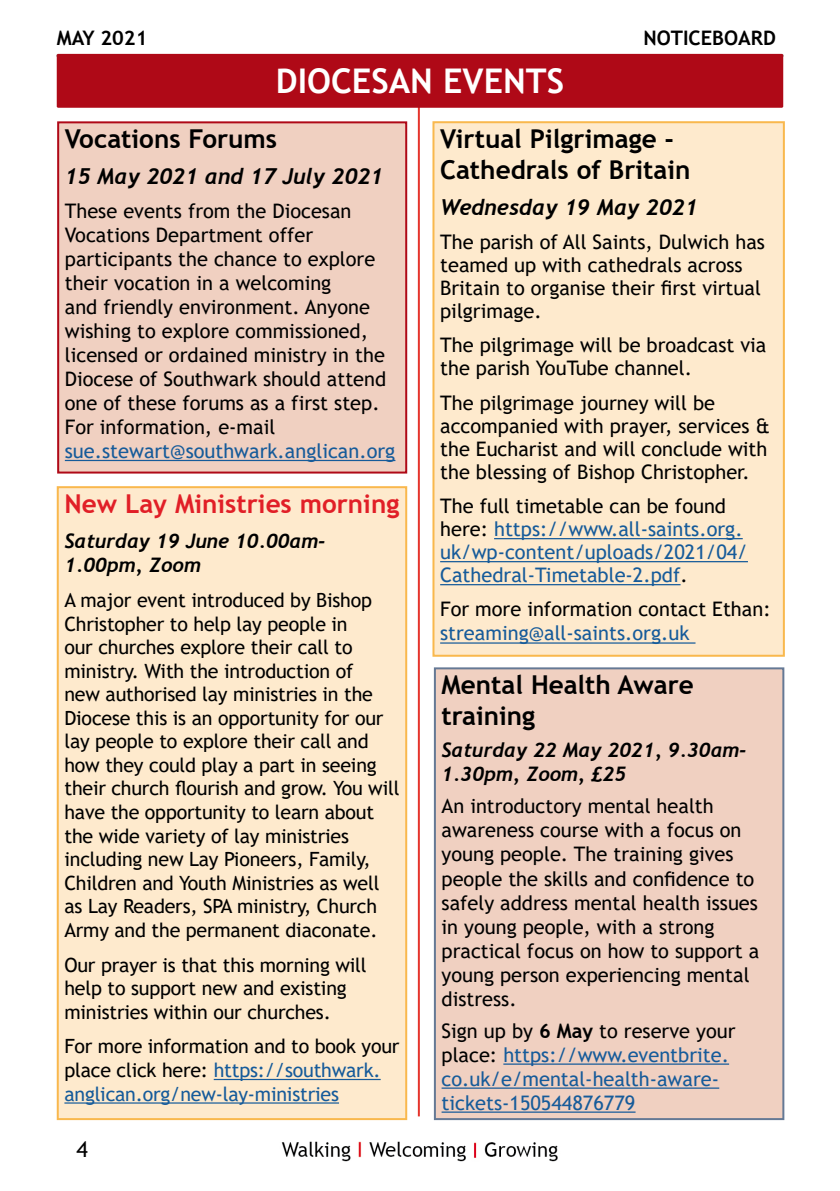
<style>
.page{position:relative;width:840px;height:1191px;background:#fff}
.page>*{position:absolute;margin:0;border:0;box-sizing:border-box;transform-origin:0 0}
.t1{font:700 34px "Trebuchet MS";color:#fff}
.t2{font:700 26px/31.2px "Trebuchet MS";color:#000}
.t3{font:700 26px "Trebuchet MS";color:#e11f27}
.t4{font:italic 700 22px "Trebuchet";color:#000}
.t5{font:22px "Trebuchet MS";color:#000}
.t6{font:20px/24px "Trebuchet MS";color:#000}
.t7{font:20px/23px "Trebuchet MS";color:#165b9a}
.t8{font:italic 700 20px/24px "Trebuchet";color:#000}
.t9{font:700 20px "Trebuchet MS";color:#000}
.t10{font:19.6px/23.6px "Trebuchet MS";letter-spacing:-.01em;color:#000}
.t11{font:19.6px/23.6px "Trebuchet MS";letter-spacing:-.01em;color:#165b9a}
.s1{color:#000}
.s2{font-weight:700;color:#000}
</style>
<div class="page">
<hr style="left:417px;top:72px;width:2px;height:1044px;background:#e5352c">
<img style="left:281px;top:1141px;width:277px;height:21px">
<div style="left:433px;top:122px;width:350px;height:534px;background:#feeacd"></div>
<hr style="left:494px;top:538px;width:248px;height:1px;background:#165b9a">
<hr style="left:440px;top:561px;width:307px;height:1px;background:#165b9a">
<hr style="left:440px;top:584px;width:240px;height:1px;background:#165b9a">
<hr style="left:440px;top:642px;width:255px;height:1px;background:#165b9a">
<div style="left:432px;top:121px;width:352px;height:536px;border:2px solid #f9b84d"></div>
<div style="left:58px;top:122px;width:348px;height:350px;background:#f0d0c1"></div>
<hr style="left:65px;top:460px;width:330px;height:1px;background:#165b9a">
<div style="left:57px;top:121px;width:350px;height:352px;border:2px solid #af0917"></div>
<div style="left:58px;top:55px;width:723px;height:52px;background:#af0917"></div>
<div style="left:57px;top:54px;width:725px;height:54px;border:2px solid #af0917"></div>
<div style="left:58px;top:487px;width:348px;height:632px;background:#feeacd"></div>
<hr style="left:214px;top:1078px;width:166px;height:2px;background:#165b9a">
<hr style="left:64px;top:1102px;width:275px;height:1px;background:#165b9a">
<div style="left:57px;top:486px;width:350px;height:634px;border:2px solid #f9b84d"></div>
<div style="left:434px;top:668px;width:348px;height:451px;background:#f0d0c1"></div>
<hr style="left:503px;top:1063px;width:225px;height:1px;background:#165b9a">
<hr style="left:441px;top:1087px;width:277px;height:1px;background:#165b9a">
<hr style="left:441px;top:1111px;width:194px;height:1px;background:#165b9a">
<div style="left:433px;top:667px;width:350px;height:453px;border:2px solid #657995"></div>
<p class="t9" style="left:57px;top:26px;width:92px">MAY 2021</p>
<p class="t9" style="left:643px;top:26px;width:134px">NOTICEBOARD</p>
<h1 class="t1" style="left:276px;top:60px;width:289px">DIOCESAN EVENTS</h1>
<h2 class="t2" style="left:65px;top:123px;width:214px">Vocations Forums</h2>
<p class="t4" style="left:65px;top:162px;width:320px">15 May 2021 and 17 July 2021</p>
<p class="t6" style="left:65px;top:199px;width:323px">These events from the Diocesan<br>Vocations Department offer participants the chance to explore their vocation in a welcoming<br>and friendly environment. Anyone wishing to explore commissioned, licensed or ordained ministry in the<br>Diocese of Southwark should attend one of these forums as a first step.<br>For information, e-mail</p>
<p class="t7" style="left:65px;top:439px;width:332px">sue.stewart@southwark.anglican.org</p>
<h2 class="t3" style="left:64px;top:487px;width:336px">New Lay Ministries morning</h2>
<p class="t8" style="left:64px;top:529px;width:262px">Saturday 19 June 10.00am-<br>1.00pm, Zoom</p>
<p class="t10" style="left:64px;top:588px;width:336px">A major event introduced by Bishop Christopher to help lay people in<br>our churches explore their call to ministry. With the introduction of<br>new authorised lay ministries in the Diocese this is an opportunity for our lay people to explore their call and how they could play a part in seeing their church flourish and grow. You will have the opportunity to learn about the wide variety of lay ministries including new Lay Pioneers, Family, Children and Youth Ministries as well as Lay Readers, SPA ministry, Church Army and the permanent diaconate.</p>
<p class="t10" style="left:64px;top:952px;width:303px">Our prayer is that this morning will help to support new and existing ministries within our churches.</p>
<p class="t11" style="left:64px;top:1034px;width:336px"><span class="s1">For more information and to book your place click here:</span> https://southwark. anglican.org/new-lay-ministries</p>
<p class="t5" style="left:77px;top:1135px;width:13px">4</p>
<h2 class="t2" style="left:440px;top:123px;width:252px">Virtual Pilgrimage -<br>Cathedrals of Britain</h2>
<p class="t4" style="left:440px;top:193px;width:259px">Wednesday 19 May 2021</p>
<p class="t6" style="left:440px;top:230px;width:326px;line-height:23px">The parish of All Saints, Dulwich has teamed up with cathedrals across<br>Britain to organise their first virtual pilgrimage.</p>
<p class="t6" style="left:440px;top:334px;width:327px;line-height:23px">The pilgrimage will be broadcast via the parish YouTube channel.</p>
<p class="t6" style="left:440px;top:391px;width:331px;line-height:23px">The pilgrimage journey will be accompanied with prayer, services &amp; the Eucharist and will conclude with the blessing of Bishop Christopher.</p>
<p class="t7" style="left:440px;top:494px;width:309px"><span class="s1">The full timetable can be found here:</span> https://www.all-saints.org. uk/wp-content/uploads/2021/04/ Cathedral-Timetable-2.pdf<span class="s1">.</span></p>
<p class="t6" style="left:440px;top:597px;width:332px">For more information contact Ethan:</p>
<p class="t7" style="left:440px;top:622px;width:250px">streaming@all-saints.org.uk</p>
<h2 class="t2" style="left:441px;top:669px;width:253px">Mental Health Aware training</h2>
<p class="t8" style="left:441px;top:738px;width:306px">Saturday 22 May 2021, 9.30am-<br>1.30pm, Zoom, £25</p>
<p class="t6" style="left:441px;top:794px;width:319px">An introductory mental health awareness course with a focus on young people. The training gives people the skills and confidence to safely address mental health issues in young people, with a strong practical focus on how to support a young person experiencing mental distress.</p>
<p class="t7" style="left:441px;top:1018px;width:295px;line-height:24px"><span class="s1">Sign up by</span> <span class="s2">6 May</span> <span class="s1">to reserve your place:</span> https://www.eventbrite. co.uk/e/mental-health-aware&shy;tickets-150544876779</p>
</div>
